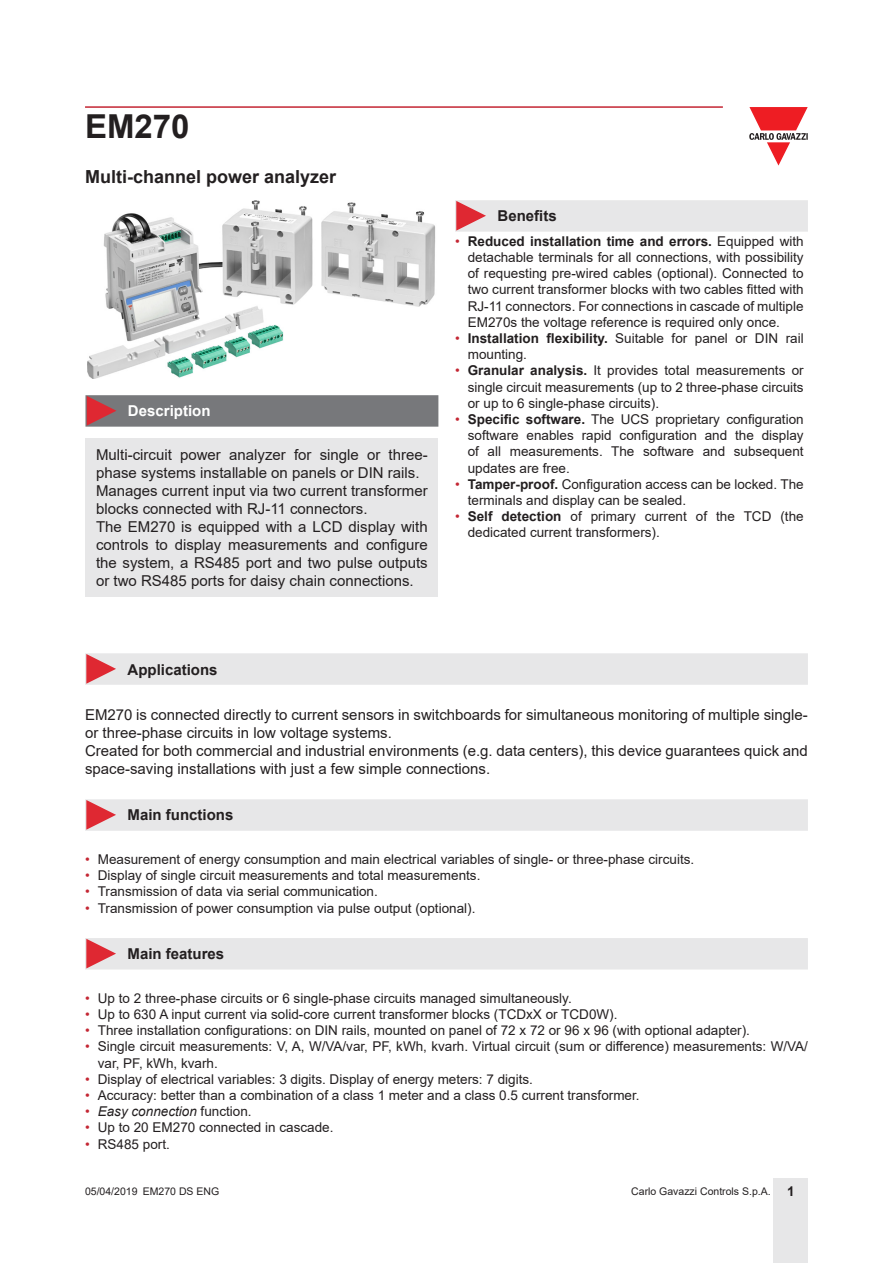
<style>
.page{position:relative;width:893px;height:1263px;background:#fff}
.page>*{position:absolute;margin:0;border:0;box-sizing:border-box;transform-origin:0 0}
.t1{font:700 33px "Arial";color:#231f20}
.Titolo02{font:700 18px "Arial";color:#231f20}
.Testo{font:15px/18px "Arial";color:#231f20}
.Titolo03{font:700 15px "Arial";color:#231f20}
.Titolo04{font:700 15px "Arial";color:#fff}
.t2{font:13.5px/16.2px "Arial";color:#231f20}
.t3{font:italic 13.5px "Arial";color:#231f20}
.t4{font:10.5px "Arial";color:#231f20}
.s1{color:#c42633}
.s2{font-weight:700}
.s3{font-style:normal;color:#c42633}
.s4{font-style:normal}
.s5{font-weight:700;font-size:13.5px}
</style>
<div class="page">
<hr style="left:85px;top:106px;width:638px;height:2px;background:#c42633">
<div style="left:774px;top:1178px;width:34px;height:85px;background:#e7e7e8"></div>
<svg style="left:749px;top:107px;width:59px;height:59px"></svg>
<div style="left:85px;top:438px;width:353px;height:159px;background:#e7e7e8"></div>
<img style="left:88px;top:201px;width:348px;height:177px">
<svg style="left:85px;top:395px;width:353px;height:32px;background:#7d777a"></svg>
<div style="left:455px;top:200px;width:353px;height:32px;background:#e7e7e8"></div>
<div style="left:85px;top:653px;width:723px;height:32px;background:#e7e7e8"></div>
<div style="left:85px;top:799px;width:723px;height:32px;background:#e7e7e8"></div>
<div style="left:85px;top:938px;width:723px;height:31px;background:#e7e7e8"></div>
<h1 class="t1" style="left:85px;top:103px;width:106px">EM270</h1>
<p class="Titolo02" style="left:85px;top:164px;width:253px">Multi-channel power analyzer</p>
<p class="Titolo04" style="left:128px;top:401px;width:84px">Description</p>
<p class="Testo" style="left:96px;top:446px;width:333px">Multi-circuit power analyzer for single or three&shy;phase systems installable on panels or DIN rails.</p>
<p class="Testo" style="left:96px;top:482px;width:333px">Manages current input via two current transformer blocks connected with RJ-11 connectors.</p>
<p class="Testo" style="left:96px;top:518px;width:333px;text-align:justify">The EM270 is equipped with a LCD display with controls to display measurements and configure the system, a RS485 port and two pulse outputs or two RS485 ports for daisy chain connections.</p>
<p class="Titolo03" style="left:497px;top:206px;width:61px">Benefits</p>
<p class="t2" style="left:468px;top:233px;width:337px;text-align:justify;text-indent:-13px"><span class="s1">•</span> <span class="s2">Reduced installation time and errors.</span> Equipped with detachable terminals for all connections, with possibility of requesting pre-wired cables (optional). Connected to two current transformer blocks with two cables fitted with RJ-11 connectors. For connections in cascade of multiple EM270s the voltage reference is required only once.</p>
<p class="t2" style="left:468px;top:330px;width:337px;text-indent:-13px"><span class="s1">•</span> <span class="s2">Installation flexibility.</span> Suitable for panel or DIN rail mounting.</p>
<p class="t2" style="left:468px;top:362px;width:337px;text-align:justify;text-indent:-13px"><span class="s1">•</span> <span class="s2">Granular analysis.</span> It provides total measurements or single circuit measurements (up to 2 three-phase circuits or up to 6 single-phase circuits).</p>
<p class="t2" style="left:468px;top:411px;width:337px;text-align:justify;text-indent:-13px"><span class="s1">•</span> <span class="s2">Specific software.</span> The UCS proprietary configuration software enables rapid configuration and the display of all measurements. The software and subsequent updates are free.</p>
<p class="t2" style="left:468px;top:476px;width:337px;text-indent:-13px"><span class="s1">•</span> <span class="s2">Tamper-proof.</span> Configuration access can be locked. The terminals and display can be sealed.</p>
<p class="t2" style="left:468px;top:508px;width:337px;text-indent:-13px"><span class="s1">•</span> <span class="s2">Self detection</span> of primary current of the TCD (the dedicated current transformers).</p>
<p class="Titolo03" style="left:128px;top:659px;width:92px">Applications</p>
<p class="Testo" style="left:85px;top:705px;width:724px">EM270 is connected directly to current sensors in switchboards for simultaneous monitoring of multiple single&shy;or three-phase circuits in low voltage systems.</p>
<p class="Testo" style="left:85px;top:741px;width:724px">Created for both commercial and industrial environments (e.g. data centers), this device guarantees quick and space-saving installations with just a few simple connections.</p>
<p class="Titolo03" style="left:128px;top:805px;width:107px">Main functions</p>
<p class="t2" style="left:85px;top:851px;width:611px"><span class="s1">•</span> Measurement of energy consumption and main electrical variables of single- or three-phase circuits.</p>
<p class="t2" style="left:85px;top:867px;width:397px"><span class="s1">•</span> Display of single circuit measurements and total measurements.</p>
<p class="t2" style="left:85px;top:883px;width:294px"><span class="s1">•</span> Transmission of data via serial communication.</p>
<p class="t2" style="left:85px;top:900px;width:392px"><span class="s1">•</span> Transmission of power consumption via pulse output (optional).</p>
<p class="Titolo03" style="left:128px;top:943px;width:98px">Main features</p>
<p class="t2" style="left:85px;top:990px;width:488px"><span class="s1">•</span> Up to 2 three-phase circuits or 6 single-phase circuits managed simultaneously.</p>
<p class="t2" style="left:85px;top:1006px;width:534px"><span class="s1">•</span> Up to 630 A input current via solid-core current transformer blocks (TCDxX or TCD0W).</p>
<p class="t2" style="left:85px;top:1022px;width:666px"><span class="s1">•</span> Three installation configurations: on DIN rails, mounted on panel of 72 x 72 or 96 x 96 (with optional adapter).</p>
<p class="t2" style="left:98px;top:1038px;width:712px;text-indent:-13px"><span class="s1">•</span> Single circuit measurements: V, A, W/VA/var, PF, kWh, kvarh. Virtual circuit (sum or difference) measurements: W/VA/ var, PF, kWh, kvarh.</p>
<p class="t2" style="left:85px;top:1071px;width:449px"><span class="s1">•</span> Display of electrical variables: 3 digits. Display of energy meters: 7 digits.</p>
<p class="t2" style="left:85px;top:1087px;width:556px"><span class="s1">•</span> Accuracy: better than a combination of a class 1 meter and a class 0.5 current transformer.</p>
<p class="t3" style="left:85px;top:1103px;width:168px"><span class="s3">•</span> Easy connection <span class="s4">function.</span></p>
<p class="t2" style="left:85px;top:1119px;width:250px"><span class="s1">•</span> Up to 20 EM270 connected in cascade.</p>
<p class="t2" style="left:85px;top:1135px;width:86px"><span class="s1">•</span> RS485 port.</p>
<p class="t4" style="left:85px;top:1183px;width:136px">05/04/2019 EM270 DS ENG</p>
<p class="t4" style="left:631px;top:1183px;width:165px">Carlo Gavazzi Controls S.p.A. <span class="s5">1</span></p>
</div>
